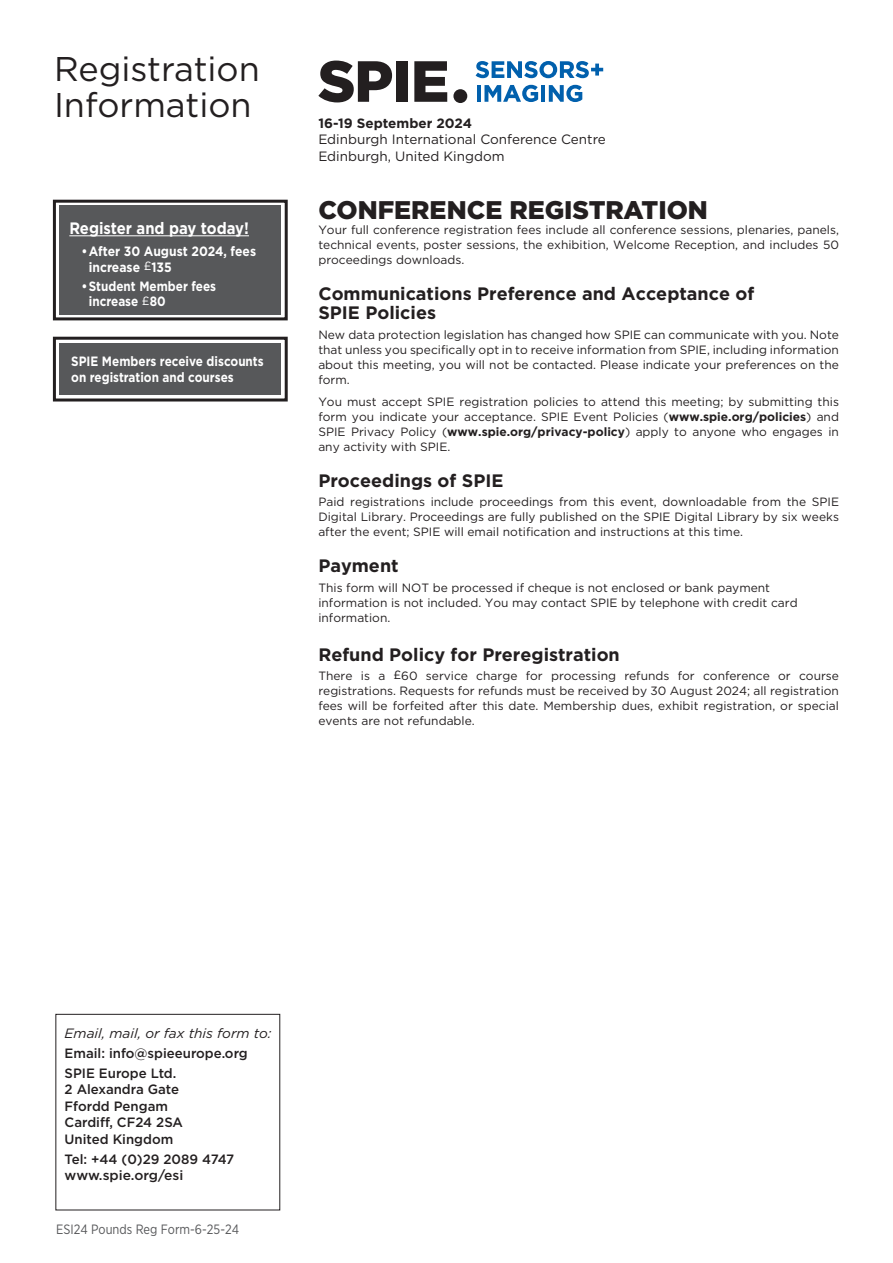
<style>
.page{position:relative;width:893px;height:1263px;background:#fff}
.page>*{position:absolute;margin:0;border:0;box-sizing:border-box;transform-origin:0 0}
.t1{font:34.35px/35.8px "Gotham";color:#231f20}
.t2{font:900 25.5px "Gotham";color:#231f20}
.t3{font:700 18px/19.5px "Gotham";color:#231f20}
.t4{font:700 16.5px "Gotham";color:#fff;scale:.9 1}
.t5{font:500 13.5px/16.5px "Gotham";color:#231f20}
.t6{font:700 13.5px/15.6px "Gotham";color:#fff;scale:.9 1}
.t7{font:13.5px/16.5px "Gotham";color:#231f20}
.t8{font:700 13.5px/16.5px "Gotham";color:#fff;scale:.87 1}
.t9{font:italic 13.5px "Gotham";color:#231f20}
.t10{font:13.5px "Gotham Narrow";color:#57585a;scale:.95 1}
.t11{font:700 13.5px "Gotham";color:#231f20}
.t12{font:12px/15px "Gotham";color:#231f20;text-align:justify}
.s1{font-weight:400;font-size:12px}
.s2{font-weight:700}
</style>
<div class="page">
<div style="left:53px;top:337px;width:235px;height:64px;border:3px solid #231f20"></div>
<div style="left:60px;top:343px;width:221px;height:52px;background:#57585a"></div>
<div style="left:53px;top:200px;width:235px;height:120px;border:3px solid #231f20"></div>
<div style="left:60px;top:205px;width:221px;height:110px;background:#57585a"></div>
<hr style="left:69px;top:235px;width:180px;height:1px;background:#fff">
<svg style="left:414px;top:61px;width:33px;height:41px"></svg>
<div style="left:453px;top:89px;width:14px;height:14px;background:#231f20;border-radius:50%"></div>
<svg style="left:318px;top:61px;width:74px;height:41px"></svg>
<div style="left:396px;top:61px;width:11px;height:41px;background:#231f20"></div>
<svg style="left:476px;top:61px;width:127px;height:17px"></svg>
<hr style="left:477px;top:85px;width:4px;height:17px;background:#0160ad">
<svg style="left:484px;top:85px;width:54px;height:17px"></svg>
<hr style="left:541px;top:85px;width:4px;height:17px;background:#0160ad">
<svg style="left:549px;top:85px;width:33px;height:17px"></svg>
<h1 class="t1" style="left:54px;top:51px;width:207px">Registration<br>Information</h1>
<h3 class="t4" style="left:69px;top:217px;width:201px">Register and pay today!</h3>
<p class="t6" style="left:89px;top:243px;width:187px;text-indent:-7px">•After 30 August 2024, fees increase <span class="s1">£</span>135</p>
<p class="t6" style="left:89px;top:278px;width:143px;text-indent:-7px">•Student Member fees increase <span class="s1">£</span>80</p>
<p class="t8" style="left:71px;top:353px;width:223px">SPIE Members receive discounts on registration and courses</p>
<p class="t11" style="left:318px;top:114px;width:155px">16-19 September 2024</p>
<p class="t7" style="left:318px;top:131px;width:289px">Edinburgh International Conference Centre<br>Edinburgh, United Kingdom</p>
<h2 class="t2" style="left:318px;top:192px;width:391px">CONFERENCE REGISTRATION</h2>
<p class="t12" style="left:318px;top:222px;width:522px">Your full conference registration fees include all conference sessions, plenaries, panels, technical events, poster sessions, the exhibition, Welcome Reception, and includes 50 proceedings downloads.</p>
<h3 class="t3" style="left:318px;top:284px;width:437px">Communications Preference and Acceptance of<br>SPIE Policies</h3>
<p class="t12" style="left:318px;top:327px;width:522px">New data protection legislation has changed how SPIE can communicate with you. Note that unless you specifically opt in to receive information from SPIE, including information about this meeting, you will not be contacted. Please indicate your preferences on the form.</p>
<p class="t12" style="left:318px;top:394px;width:522px">You must accept SPIE registration policies to attend this meeting; by submitting this form you indicate your acceptance. SPIE Event Policies (<span class="s2">www.spie.org/policies</span>) and SPIE Privacy Policy (<span class="s2">www.spie.org/privacy-policy</span>) apply to anyone who engages in any activity with SPIE.</p>
<h3 class="t3" style="left:318px;top:470px;width:187px">Proceedings of SPIE</h3>
<p class="t12" style="left:318px;top:494px;width:522px">Paid registrations include proceedings from this event, downloadable from the SPIE Digital Library. Proceedings are fully published on the SPIE Digital Library by six weeks after the event; SPIE will email notification and instructions at this time.</p>
<h3 class="t3" style="left:318px;top:556px;width:82px">Payment</h3>
<p class="t12" style="left:318px;top:580px;width:481px;text-align:left">This form will NOT be processed if cheque is not enclosed or bank payment information is not included. You may contact SPIE by telephone with credit card information.</p>
<h3 class="t3" style="left:318px;top:644px;width:303px">Refund Policy for Preregistration</h3>
<p class="t12" style="left:318px;top:668px;width:522px">There is a £60 service charge for processing refunds for conference or course registrations. Requests for refunds must be received by 30 August 2024; all registration fees will be forfeited after this date. Membership dues, exhibit registration, or special events are not refundable.</p>
<p class="t9" style="left:65px;top:1024px;width:208px">Email, mail, or fax this form to:</p>
<p class="t5" style="left:65px;top:1043px;width:185px;line-height:20px">Email: info@spieeurope.org<br>SPIE Europe Ltd.</p>
<p class="t5" style="left:65px;top:1081px;width:120px">2 Alexandra Gate<br>Ffordd Pengam<br>Cardiff, CF24 2SA<br>United Kingdom</p>
<p class="t5" style="left:65px;top:1150px;width:171px">Tel: +44 (0)29 2089 4747 www.spie.org/esi</p>
<p class="t10" style="left:56px;top:1221px;width:194px">ESI24 Pounds Reg Form-6-25-24</p>
</div>
